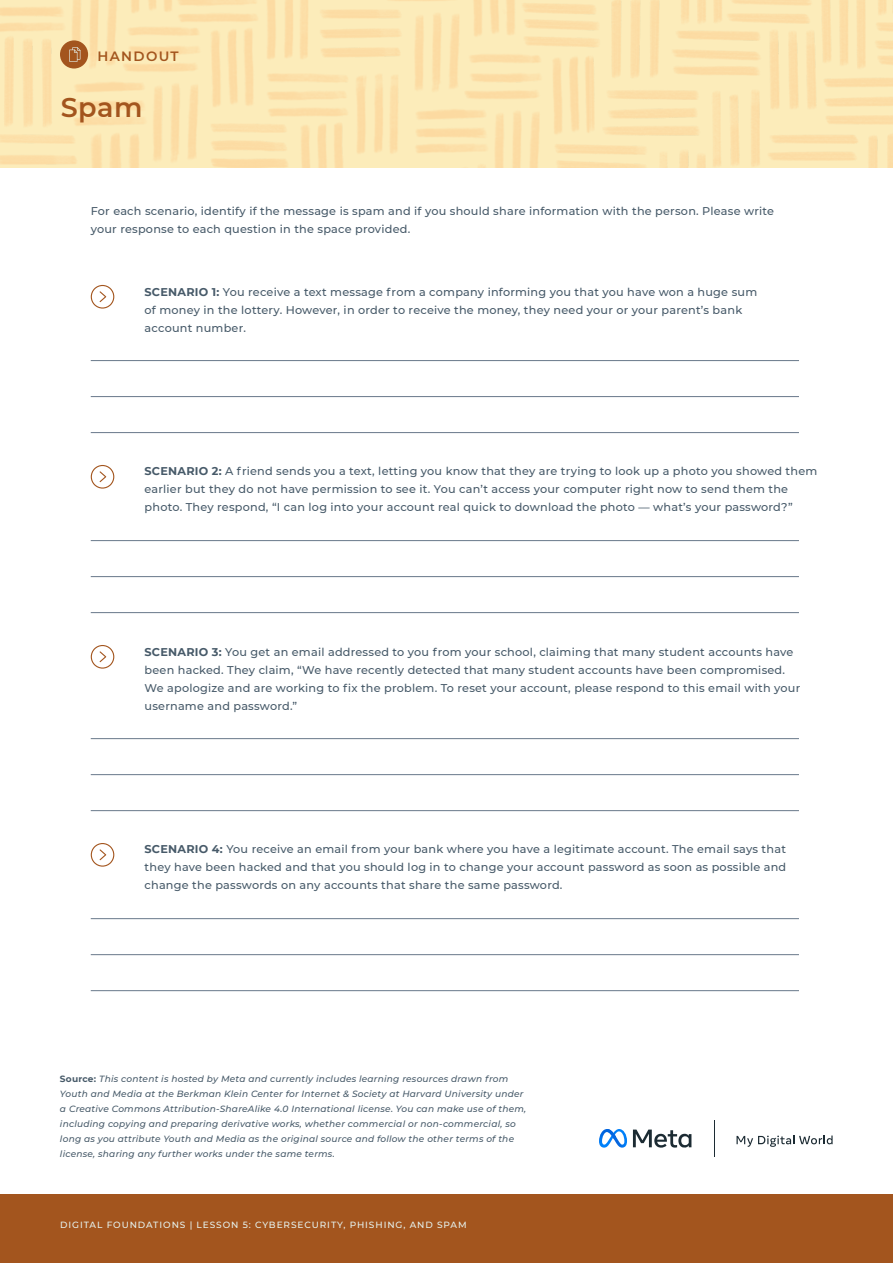
<style>
.page{position:relative;width:893px;height:1263px;background:#fff}
.page>*{position:absolute;margin:0;border:0;box-sizing:border-box;transform-origin:0 0}
.t1{font:600 27px "Montserrat";color:#a3551e}
.t2{font:600 13.5px "Montserrat";letter-spacing:.1em;color:#a3551e}
.t3{font:500 11.25px/18px "Montserrat";letter-spacing:.02em;color:#475a69}
.t4{font:italic 500 9px/15px "Montserrat";letter-spacing:.025em;color:#475a69}
.t5{font:500 9px "Montserrat";letter-spacing:.1em;color:#e6f3ef}
.s1{font-weight:700}
.s2{font-weight:700;font-style:normal}
</style>
<div class="page">
<img style="left:0;top:0;width:893px;height:167px">
<div style="left:0;top:1194px;width:893px;height:69px;background:#a3551e"></div>
<div style="left:60px;top:40px;width:28px;height:29px;background:#a3551e;border-radius:50%"></div>
<svg style="left:69px;top:47px;width:11px;height:15px"></svg>
<hr style="left:91px;top:360px;width:708px;height:1px;background:#68788a">
<hr style="left:91px;top:396px;width:708px;height:1px;background:#68788a">
<hr style="left:91px;top:432px;width:708px;height:1px;background:#68788a">
<hr style="left:91px;top:540px;width:708px;height:1px;background:#68788a">
<hr style="left:91px;top:576px;width:708px;height:1px;background:#68788a">
<hr style="left:91px;top:612px;width:708px;height:1px;background:#68788a">
<hr style="left:91px;top:738px;width:708px;height:1px;background:#68788a">
<hr style="left:91px;top:774px;width:708px;height:1px;background:#68788a">
<hr style="left:91px;top:810px;width:708px;height:1px;background:#68788a">
<hr style="left:91px;top:918px;width:708px;height:1px;background:#68788a">
<hr style="left:91px;top:954px;width:708px;height:1px;background:#68788a">
<hr style="left:91px;top:990px;width:708px;height:1px;background:#68788a">
<svg style="left:91px;top:285px;width:23px;height:24px"></svg>
<svg style="left:91px;top:465px;width:23px;height:24px"></svg>
<svg style="left:91px;top:645px;width:23px;height:24px"></svg>
<svg style="left:91px;top:843px;width:23px;height:24px"></svg>
<svg style="left:736px;top:1135px;width:97px;height:12px"></svg>
<hr style="left:714px;top:1120px;width:1px;height:36px;background:#1c2b33">
<svg style="left:633px;top:1129px;width:58px;height:19px"></svg>
<img style="left:599px;top:1129px;width:28px;height:18px">
<svg style="left:607px;top:1129px;width:9px;height:11px"></svg>
<p class="t2" style="left:97px;top:47px;width:83px">HANDOUT</p>
<h1 class="t1" style="left:61px;top:88px;width:83px">Spam</h1>
<p class="t3" style="left:91px;top:202px;width:685px">For each scenario, identify if the message is spam and if you should share information with the person. Please write your response to each question in the space provided.</p>
<p class="t3" style="left:145px;top:283px;width:614px"><span class="s1">SCENARIO 1:</span> You receive a text message from a company informing you that you have won a huge sum of money in the lottery. However, in order to receive the money, they need your or your parent’s bank account number.</p>
<p class="t3" style="left:145px;top:462px;width:674px"><span class="s1">SCENARIO 2:</span> A friend sends you a text, letting you know that they are trying to look up a photo you showed them earlier but they do not have permission to see it. You can’t access your computer right now to send them the photo. They respond, “I can log into your account real quick to download the photo — what’s your password?”</p>
<p class="t3" style="left:145px;top:642px;width:657px"><span class="s1">SCENARIO 3:</span> You get an email addressed to you from your school, claiming that many student accounts have been hacked. They claim, “We have recently detected that many student accounts have been compromised.<br>We apologize and are working to fix the problem. To reset your account, please respond to this email with your username and password.”</p>
<p class="t3" style="left:145px;top:840px;width:643px;text-align:justify"><span class="s1">SCENARIO 4:</span> You receive an email from your bank where you have a legitimate account. The email says that they have been hacked and that you should log in to change your account password as soon as possible and change the passwords on any accounts that share the same password.</p>
<p class="t4" style="left:60px;top:1071px;width:468px"><span class="s2">Source:</span> This content is hosted by Meta and currently includes learning resources drawn from Youth and Media at the Berkman Klein Center for Internet &amp; Society at Harvard University under a Creative Commons Attribution-ShareAlike 4.0 International license. You can make use of them, including copying and preparing derivative works, whether commercial or non-commercial, so long as you attribute Youth and Media as the original source and follow the other terms of the license, sharing any further works under the same terms.</p>
<p class="t5" style="left:60px;top:1219px;width:408px">DIGITAL FOUNDATIONS | LESSON 5: CYBERSECURITY, PHISHING, AND SPAM</p>
</div>
